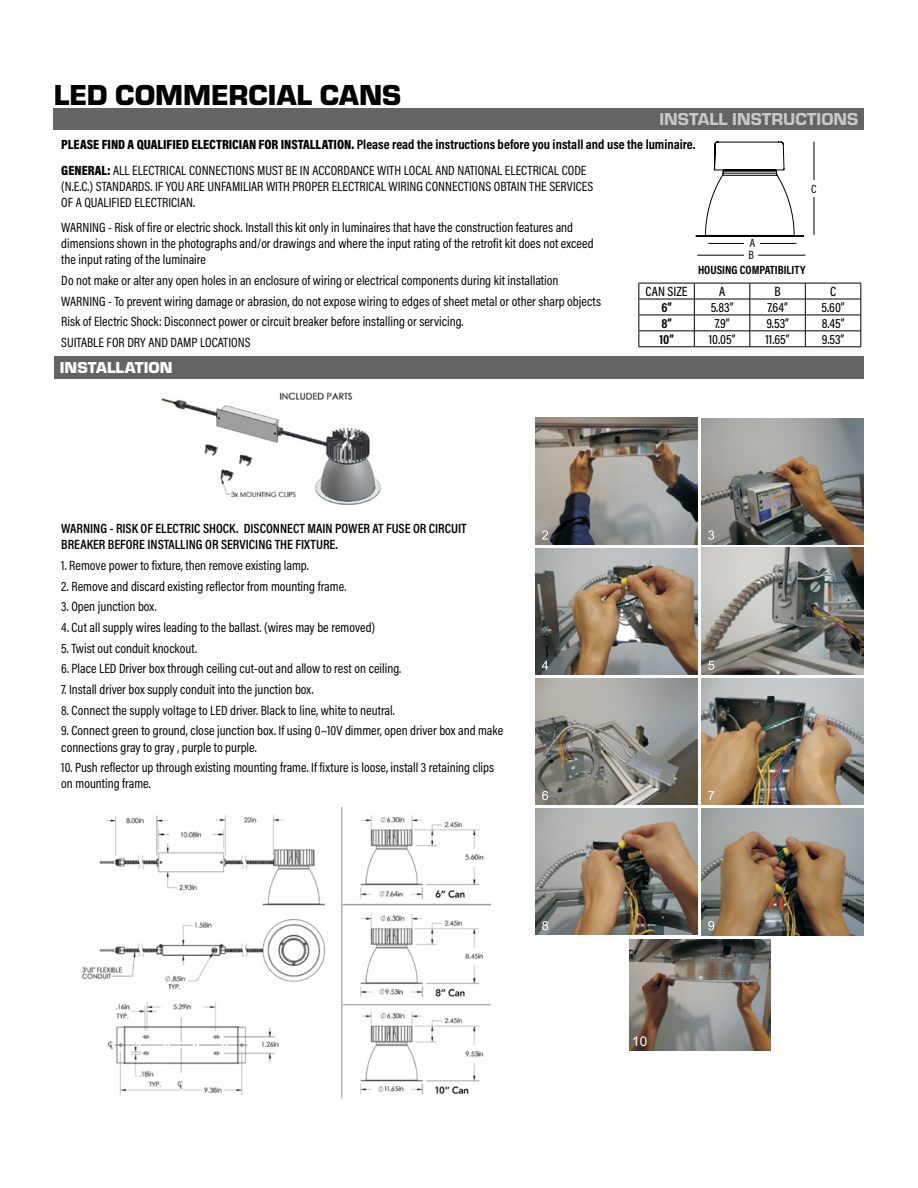
<style>
.page{position:relative;width:918px;height:1188px;background:#fff}
.page>*{position:absolute;margin:0;border:0;box-sizing:border-box;transform-origin:0 0}
.t1{font:900 30px "Eurostile";color:#000}
.t2{font:18px "Eurostile Hea";color:#c7c8ca}
.t3{font:900 16.5px "Eurostile";color:#fff}
.t4{font:13.5px/16.2px "Acumin Pro Cond";color:#000}
.t5{font:700 13.5px "Acumin Pro Cond";color:#000}
.t6{font:600 13.5px/16.2px "Acumin Pro Cond";color:#000}
.t7{font:500 13.5px "Acumin Pro Cond";color:#000}
.t8{font:13.5px "Arial";color:#fff}
.t9{font:700 12px "Acumin Pro Cond";color:#000}
.t10{font:12px "Acumin Pro Cond";color:#000}
.s1{font-weight:900}
</style>
<div class="page">
<div style="left:54px;top:356px;width:810px;height:23px;background:#636466"></div>
<div style="left:54px;top:108px;width:810px;height:21px;background:#636466"></div>
<img style="left:536px;top:418px;width:161px;height:126px">
<img style="left:702px;top:418px;width:161px;height:126px">
<img style="left:536px;top:548px;width:161px;height:126px">
<img style="left:702px;top:548px;width:161px;height:127px">
<img style="left:536px;top:679px;width:161px;height:126px">
<img style="left:702px;top:679px;width:161px;height:126px">
<img style="left:536px;top:809px;width:161px;height:126px">
<svg style="left:542px;top:921px;width:6px;height:9px"></svg>
<img style="left:702px;top:808px;width:161px;height:127px">
<svg style="left:708px;top:921px;width:6px;height:9px"></svg>
<svg style="left:708px;top:791px;width:6px;height:9px"></svg>
<svg style="left:542px;top:791px;width:6px;height:9px"></svg>
<svg style="left:708px;top:661px;width:6px;height:9px"></svg>
<svg style="left:542px;top:661px;width:6px;height:9px"></svg>
<svg style="left:708px;top:530px;width:6px;height:10px"></svg>
<svg style="left:542px;top:530px;width:6px;height:10px"></svg>
<img style="left:630px;top:939px;width:140px;height:112px">
<svg style="left:696px;top:129px;width:108px;height:108px"></svg>
<hr style="left:814px;top:142px;width:1px;height:93px;background:#000">
<div style="left:808px;top:180px;width:12px;height:16px;background:#fff"></div>
<hr style="left:708px;top:243px;width:88px;height:1px;background:#000">
<div style="left:745px;top:237px;width:15px;height:12px;background:#fff"></div>
<hr style="left:697px;top:255px;width:109px;height:1px;background:#000">
<div style="left:744px;top:249px;width:14px;height:12px;background:#fff"></div>
<hr style="left:639px;top:283px;width:55px;height:1px;background:#000">
<hr style="left:694px;top:283px;width:56px;height:1px;background:#000">
<hr style="left:750px;top:283px;width:55px;height:1px;background:#000">
<hr style="left:805px;top:283px;width:56px;height:1px;background:#000">
<hr style="left:639px;top:299px;width:55px;height:1px;background:#000">
<hr style="left:694px;top:299px;width:56px;height:1px;background:#000">
<hr style="left:750px;top:299px;width:55px;height:1px;background:#000">
<hr style="left:805px;top:299px;width:56px;height:1px;background:#000">
<hr style="left:639px;top:315px;width:55px;height:1px;background:#000">
<hr style="left:694px;top:315px;width:56px;height:1px;background:#000">
<hr style="left:750px;top:315px;width:55px;height:1px;background:#000">
<hr style="left:805px;top:315px;width:56px;height:1px;background:#000">
<hr style="left:639px;top:331px;width:55px;height:1px;background:#000">
<svg style="left:639px;top:283px;width:1px;height:64px"></svg>
<hr style="left:694px;top:331px;width:56px;height:1px;background:#000">
<svg style="left:694px;top:283px;width:1px;height:64px"></svg>
<hr style="left:750px;top:331px;width:55px;height:1px;background:#000">
<svg style="left:750px;top:283px;width:1px;height:64px"></svg>
<hr style="left:805px;top:331px;width:56px;height:1px;background:#000">
<svg style="left:805px;top:283px;width:1px;height:64px"></svg>
<svg style="left:861px;top:283px;width:1px;height:64px"></svg>
<hr style="left:639px;top:347px;width:55px;height:1px;background:#000">
<hr style="left:694px;top:347px;width:56px;height:1px;background:#000">
<hr style="left:750px;top:347px;width:55px;height:1px;background:#000">
<hr style="left:805px;top:347px;width:56px;height:1px;background:#000">
<img style="left:82px;top:808px;width:408px;height:290px">
<img style="left:161px;top:392px;width:220px;height:113px">
<p class="t1" style="left:54px;top:74px;width:349px">LED COMMERCIAL CANS</p>
<p class="t2" style="left:659px;top:106px;width:200px">INSTALL INSTRUCTIONS</p>
<p class="t5" style="left:61px;top:136px;width:636px"><span class="s1">PLEASE FIND A QUALIFIED ELECTRICIAN FOR INSTALLATION.</span> Please read the instructions before you install and use the luminaire.</p>
<p class="t4" style="left:61px;top:162px;width:534px"><span class="s1">GENERAL:</span> ALL ELECTRICAL CONNECTIONS MUST BE IN ACCORDANCE WITH LOCAL AND NATIONAL ELECTRICAL CODE (N.E.C.) STANDARDS. IF YOU ARE UNFAMILIAR WITH PROPER ELECTRICAL WIRING CONNECTIONS OBTAIN THE SERVICES<br>OF A QUALIFIED ELECTRICIAN.</p>
<p class="t4" style="left:61px;top:219px;width:534px">WARNING - Risk of fire or electric shock. Install this kit only in luminaires that have the construction features and dimensions shown in the photographs and/or drawings and where the input rating of the retrofit kit does not exceed the input rating of the luminaire</p>
<p class="t4" style="left:61px;top:272px;width:499px">Do not make or alter any open holes in an enclosure of wiring or electrical components during kit installation</p>
<p class="t4" style="left:61px;top:293px;width:541px">WARNING - To prevent wiring damage or abrasion, do not expose wiring to edges of sheet metal or other sharp objects</p>
<p class="t4" style="left:61px;top:313px;width:404px">Risk of Electric Shock: Disconnect power or circuit breaker before installing or servicing.</p>
<p class="t4" style="left:61px;top:334px;width:191px">SUITABLE FOR DRY AND DAMP LOCATIONS</p>
<p class="t3" style="left:60px;top:356px;width:114px">INSTALLATION</p>
<p class="t10" style="left:750px;top:236px;width:7px">A</p>
<p class="t10" style="left:749px;top:248px;width:7px">B</p>
<p class="t10" style="left:811px;top:181px;width:7px">C</p>
<p class="t9" style="left:698px;top:262px;width:109px">HOUSING COMPATIBILITY</p>
<p class="t7" style="left:646px;top:283px;width:43px">CAN SIZE</p>
<p class="t7" style="left:719px;top:283px;width:8px">A</p>
<p class="t7" style="left:774px;top:283px;width:8px">B</p>
<p class="t7" style="left:830px;top:283px;width:8px">C</p>
<p class="t5" style="left:661px;top:298px;width:12px">6”</p>
<p class="t7" style="left:711px;top:299px;width:24px">5.83”</p>
<p class="t7" style="left:767px;top:299px;width:22px">7.64”</p>
<p class="t7" style="left:822px;top:299px;width:25px">5.60”</p>
<p class="t5" style="left:661px;top:314px;width:12px">8”</p>
<p class="t7" style="left:715px;top:314px;width:16px">7.9”</p>
<p class="t7" style="left:766px;top:314px;width:24px">9.53”</p>
<p class="t7" style="left:822px;top:314px;width:24px">8.45”</p>
<p class="t5" style="left:659px;top:330px;width:16px">10”</p>
<p class="t7" style="left:709px;top:330px;width:28px">10.05”</p>
<p class="t7" style="left:766px;top:330px;width:26px">11.65”</p>
<p class="t7" style="left:822px;top:330px;width:24px">9.53”</p>
<p class="t6" style="left:61px;top:520px;width:407px">WARNING - RISK OF ELECTRIC SHOCK. DISCONNECT MAIN POWER AT FUSE OR CIRCUIT<br>BREAKER BEFORE INSTALLING OR SERVICING THE FIXTURE.</p>
<p class="t4" style="left:61px;top:557px;width:249px">1. Remove power to fixture, then remove existing lamp.</p>
<p class="t4" style="left:61px;top:578px;width:287px">2. Remove and discard existing reflector from mounting frame.</p>
<p class="t4" style="left:61px;top:598px;width:97px">3. Open junction box.</p>
<p class="t4" style="left:61px;top:619px;width:315px">4. Cut all supply wires leading to the ballast. (wires may be removed)</p>
<p class="t4" style="left:61px;top:640px;width:137px">5. Twist out conduit knockout.</p>
<p class="t4" style="left:61px;top:660px;width:341px">6. Place LED Driver box through ceiling cut-out and allow to rest on ceiling.</p>
<p class="t4" style="left:61px;top:681px;width:254px">7. Install driver box supply conduit into the junction box.</p>
<p class="t4" style="left:61px;top:702px;width:335px">8. Connect the supply voltage to LED driver. Black to line, white to neutral.</p>
<p class="t4" style="left:61px;top:722px;width:443px">9. Connect green to ground, close junction box. If using 0~10V dimmer, open driver box and make connections gray to gray , purple to purple.</p>
<p class="t4" style="left:61px;top:759px;width:434px">10. Push reflector up through existing mounting frame. If fixture is loose, install 3 retaining clips on mounting frame.</p>
<p class="t8" style="left:632px;top:1034px;width:17px">10</p>
</div>
